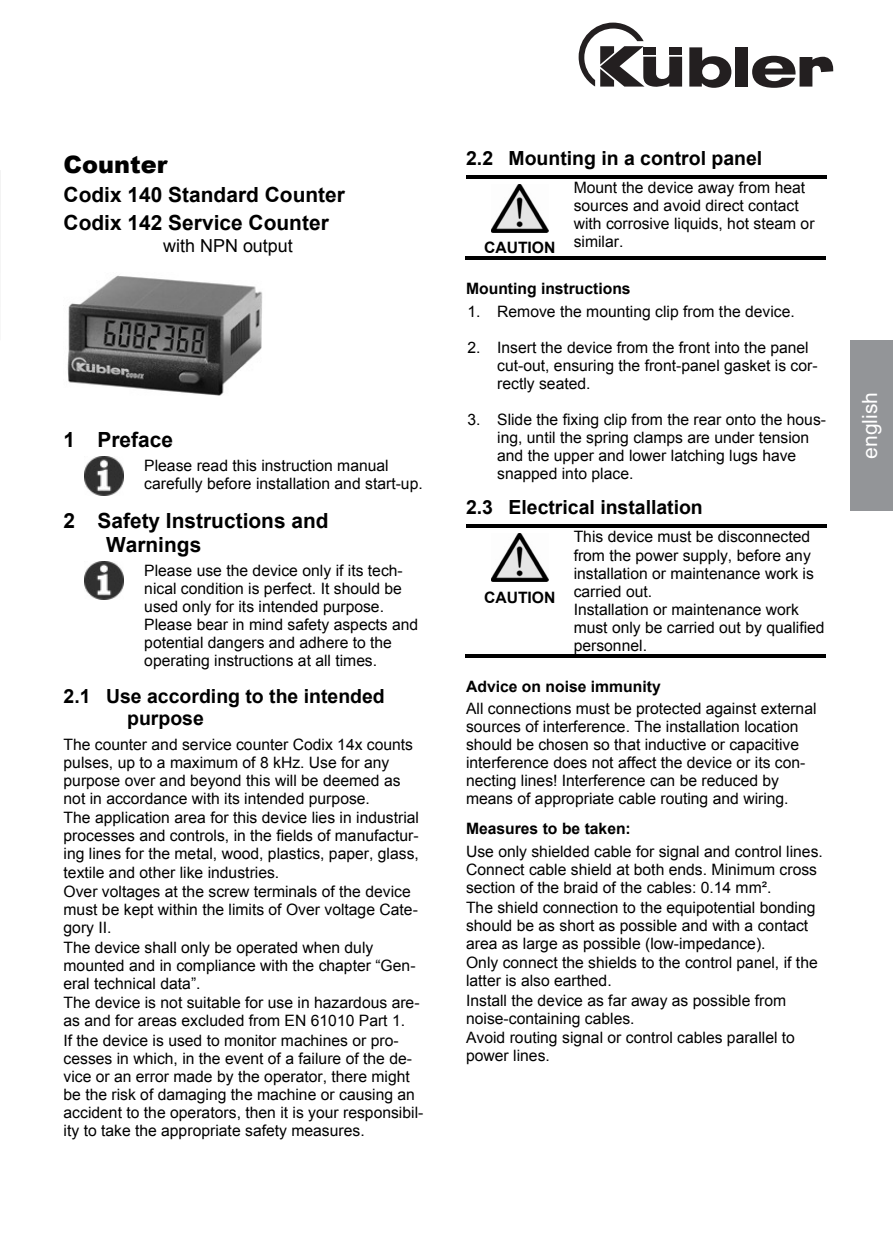
<style>
.page{position:relative;width:893px;height:1259px;background:#fff}
.page>*{position:absolute;margin:0;border:0;box-sizing:border-box;transform-origin:0 0}
.t1{font:900 24px "Arial";color:#000}
.t2{font:700 21px/28.5px "Arial";color:#000}
.t3{font:21px "Arial";color:#fff}
.t4{font:700 19.5px/22.2px "Arial";color:#000}
.t5{font:18px "Arial";color:#000}
.t6{font:15.6px/18px "Arial";color:#000}
.t7{font:700 15.6px "Arial";color:#000}
</style>
<div class="page">
<img style="left:85px;top:456px;width:38px;height:39px">
<img style="left:85px;top:561px;width:38px;height:38px">
<img style="left:492px;top:184px;width:56px;height:49px">
<hr style="left:466px;top:175px;width:360px;height:3px;background:#000">
<hr style="left:465px;top:257px;width:109px;height:3px;background:#000">
<hr style="left:573px;top:257px;width:253px;height:3px;background:#000">
<img style="left:492px;top:534px;width:56px;height:48px">
<hr style="left:466px;top:524px;width:360px;height:3px;background:#000">
<hr style="left:465px;top:654px;width:109px;height:3px;background:#000">
<hr style="left:573px;top:654px;width:253px;height:3px;background:#000">
<img style="left:67px;top:275px;width:196px;height:121px">
<div style="left:850px;top:340px;width:43px;height:170px;background:#939598"></div>
<hr style="left:0;top:170px;width:1px;height:170px;background:#231f20">
<svg style="left:689px;top:47px;width:42px;height:41px"></svg>
<div style="left:735px;top:47px;width:13px;height:40px;background:#231f20"></div>
<svg style="left:752px;top:56px;width:81px;height:32px"></svg>
<svg style="left:579px;top:23px;width:103px;height:64px"></svg>
<h1 class="t1" style="left:64px;top:147px;width:105px">Counter</h1>
<h2 class="t2" style="left:64px;top:180px;width:283px">Codix 140 Standard Counter<br>Codix 142 Service Counter</h2>
<p class="t5" style="left:163px;top:235px;width:131px">with NPN output</p>
<h2 class="t2" style="left:64px;top:426px;width:111px">1 Preface</h2>
<p class="t6" style="left:144px;top:457px;width:280px">Please read this instruction manual carefully before installation and start-up.</p>
<h2 class="t2" style="left:106px;top:509px;width:224px;line-height:24px;text-indent:-42px">2 Safety Instructions and<br>Warnings</h2>
<p class="t6" style="left:144px;top:561px;width:275px">Please use the device only if its tech&shy;nical condition is perfect. It should be used only for its intended purpose.<br>Please bear in mind safety aspects and potential dangers and adhere to the operating instructions at all times.</p>
<p class="t4" style="left:127px;top:684px;width:259px;text-indent:-64px">2.1 Use according to the intended purpose</p>
<p class="t6" style="left:64px;top:735px;width:351px">The counter and service counter Codix 14x counts pulses, up to a maximum of 8 kHz. Use for any purpose over and beyond this will be deemed as not in accordance with its intended purpose.</p>
<p class="t6" style="left:64px;top:809px;width:357px">The application area for this device lies in industrial processes and controls, in the fields of manufactur&shy;ing lines for the metal, wood, plastics, paper, glass, textile and other like industries.<br>Over voltages at the screw terminals of the device must be kept within the limits of Over voltage Cate&shy;gory II.</p>
<p class="t6" style="left:64px;top:938px;width:353px">The device shall only be operated when duly mounted and in compliance with the chapter “Gen&shy;eral technical data”.</p>
<p class="t6" style="left:64px;top:994px;width:357px">The device is not suitable for use in hazardous are&shy;as and for areas excluded from EN 61010 Part 1.</p>
<p class="t6" style="left:64px;top:1031px;width:361px">If the device is used to monitor machines or pro&shy;cesses in which, in the event of a failure of the de&shy;vice or an error made by the operator, there might be the risk of damaging the machine or causing an accident to the operators, then it is your responsibil&shy;ity to take the appropriate safety measures.</p>
<p class="t4" style="left:466px;top:147px;width:298px">2.2 Mounting in a control panel</p>
<p class="t6" style="left:574px;top:179px;width:242px">Mount the device away from heat sources and avoid direct contact with corrosive liquids, hot steam or similar.</p>
<p class="t7" style="left:466px;top:280px;width:166px">Mounting instructions</p>
<p class="t6" style="left:467px;top:302px;width:329px">1. Remove the mounting clip from the device.</p>
<p class="t6" style="left:497px;top:338px;width:322px;text-indent:-30px">2. Insert the device from the front into the panel cut-out, ensuring the front-panel gasket is cor&shy;rectly seated.</p>
<p class="t6" style="left:497px;top:411px;width:330px;text-indent:-30px">3. Slide the fixing clip from the rear onto the hous&shy;ing, until the spring clamps are under tension and the upper and lower latching lugs have snapped into place.</p>
<p class="t4" style="left:466px;top:496px;width:238px">2.3 Electrical installation</p>
<p class="t7" style="left:484px;top:239px;width:73px">CAUTION</p>
<p class="t6" style="left:574px;top:528px;width:252px">This device must be disconnected from the power supply, before any installation or maintenance work is carried out.<br>Installation or maintenance work must only be carried out by qualified personnel.</p>
<p class="t7" style="left:466px;top:677px;width:196px">Advice on noise immunity</p>
<p class="t6" style="left:466px;top:700px;width:352px">All connections must be protected against external sources of interference. The installation location should be chosen so that inductive or capacitive interference does not affect the device or its con&shy;necting lines! Interference can be reduced by means of appropriate cable routing and wiring.</p>
<p class="t7" style="left:466px;top:820px;width:166px">Measures to be taken:</p>
<p class="t6" style="left:466px;top:842px;width:358px">Use only shielded cable for signal and control lines.<br>Connect cable shield at both ends. Minimum cross section of the braid of the cables: 0.14 mm².</p>
<p class="t6" style="left:466px;top:898px;width:351px">The shield connection to the equipotential bonding should be as short as possible and with a contact area as large as possible (low-impedance).</p>
<p class="t6" style="left:466px;top:954px;width:353px">Only connect the shields to the control panel, if the latter is also earthed.</p>
<p class="t6" style="left:466px;top:991px;width:322px">Install the device as far away as possible from noise-containing cables.</p>
<p class="t6" style="left:466px;top:1029px;width:330px">Avoid routing signal or control cables parallel to power lines.</p>
<p class="t7" style="left:484px;top:588px;width:73px">CAUTION</p>
<h2 class="t3" style="left:862px;top:458px;width:68px;rotate:-90deg">english</h2>
</div>
